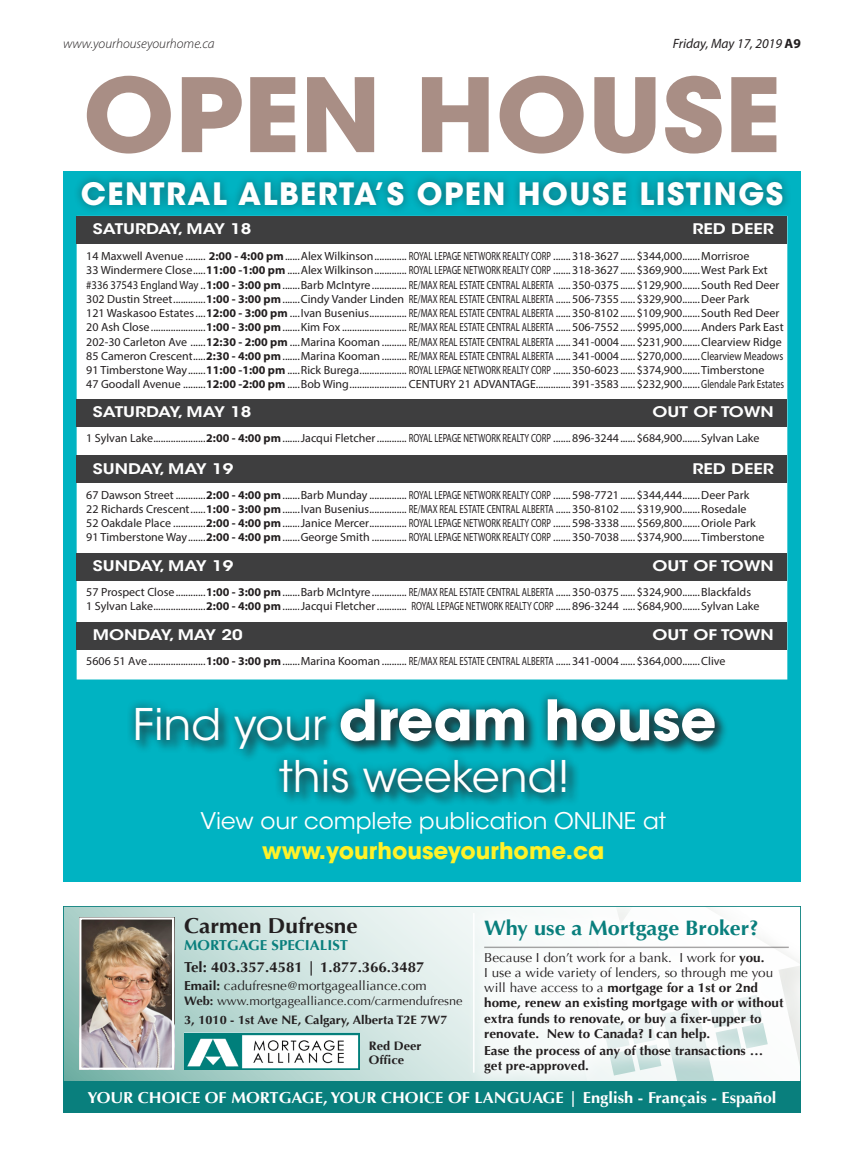
<style>
.page{position:relative;width:864px;height:1149px;background:#fff}
.page>*{position:absolute;margin:0;border:0;box-sizing:border-box;transform-origin:0 0}
.t1{font:700 101.4px "ITC Avant Garde Std";color:#a98e85;scale:1.06 1}
.t2{font:700 55.35px "ITC Avant Garde Std";color:#fff}
.t3{font:43.35px "ITC Avant Garde Std";color:#fff}
.t4{font:700 30.6px "ITC Avant Garde Std";letter-spacing:.05em;color:#fff}
.t5{font:22.8px/30px "ITC Avant Garde Std";color:#fff;text-align:center}
.t6{font:700 21.6px "Optima";color:#231f20;scale:1.04 1}
.t7{font:700 20.85px "Optima";color:#097f7d;scale:1.04 1}
.t8{font:700 15.75px "Optima";color:#fff;scale:1.04 1}
.t9{font:600 14.55px "ITC Avant Garde Std";color:#fff;scale:1.21 1}
.t10{font:700 14.4px/21.6px "Optima";color:#231f20;scale:1.04 1}
.t11{font:italic 300 13.5px "Myriad Pro";color:#231f20}
.t12{font:italic 13.5px "Myriad Pro";color:#231f20}
.t13{font:700 12.9px/15.3px "Optima";color:#231f20;scale:1.04 1}
.t14{font:12.9px "Optima";color:#231f20;scale:1.04 1}
.t15{font:700 12.15px/19px "Optima";color:#231f20;scale:1.04 1}
.t16{font:11.85px/14.2px "Myriad Pro";color:#231f20}
.s1{font-weight:700;font-style:normal}
.s2{font-weight:700}
.s3{font-weight:400;font-size:43.35px}
.s4{font-weight:700;color:#fff229}
.s5{color:#097f7d}
.s6{font-weight:400}
</style>
<div class="page">
<div style="left:63px;top:172px;width:738px;height:710px;background:#00b3c2"></div>
<div style="left:73px;top:173px;width:719px;height:41px;background:#231f20;opacity:.5"></div>
<div style="left:126px;top:690px;width:598px;height:112px;background:#231f20;opacity:.75"></div>
<svg style="left:83px;top:191px;width:704px;height:527px;background:#b3c7c9"></svg>
<div style="left:77px;top:622px;width:710px;height:27px;background:#3e3e3f"></div>
<svg style="left:65px;top:908px;width:400px;height:173px;background:#cae1dd"></svg>
<img style="left:82px;top:920px;width:89px;height:147px">
<div style="left:79px;top:917px;width:95px;height:153px;border:2px solid #fff"></div>
<div style="left:465px;top:906px;width:336px;height:187px;background:#fff;opacity:.75"></div>
<hr style="left:484px;top:947px;width:305px;height:1px;background:#231f20">
<div style="left:63px;top:1081px;width:738px;height:32px;background:#097f7d"></div>
<img style="left:184px;top:1033px;width:176px;height:37px">
<hr style="left:473px;top:913px;width:2px;height:160px;background:#fff">
<div style="left:63px;top:906px;width:738px;height:207px;border:1px solid #097f7d"></div>
<p class="t11" style="left:63px;top:35px;width:153px">www.yourhouseyourhome.ca</p>
<p class="t12" style="left:673px;top:35px;width:130px">Friday, May 17, 2019 <span class="s1">A9</span></p>
<p class="t1" style="left:83px;top:49px;width:660px">OPEN HOUSE</p>
<p class="t4" style="left:81px;top:174px;width:704px">CENTRAL ALBERTA’S OPEN HOUSE LISTINGS</p>
<p class="t9" style="left:93px;top:220px;width:133px">SATURDAY, MAY 18</p>
<p class="t9" style="left:692px;top:220px;width:69px">RED DEER</p>
<p class="t16" style="left:86px;top:249px;width:699px">14 Maxwell Avenue ........ <span class="s2">2:00 - 4:00 pm</span>......Alex Wilkinson............. ROYAL LEPAGE NETWORK REALTY CORP ....... 318-3627...... $344,000.......Morrisroe<br>33 Windermere Close.....<span class="s2">11:00 -1:00 pm</span> .....Alex Wilkinson............. ROYAL LEPAGE NETWORK REALTY CORP ....... 318-3627...... $369,900.......West Park Ext #336 37543 England Way ..<span class="s2">1:00 - 3:00 pm</span>.......Barb McIntyre.............. RE/MAX REAL ESTATE CENTRAL ALBERTA ..... 350-0375...... $129,900....... South Red Deer 302 Dustin Street.............<span class="s2">1:00 - 3:00 pm</span>.......Cindy Vander Linden RE/MAX REAL ESTATE CENTRAL ALBERTA ...... 506-7355...... $329,900.......Deer Park<br>121 Waskasoo Estates....<span class="s2">12:00 - 3:00 pm</span> ....Ivan Busenius............... RE/MAX REAL ESTATE CENTRAL ALBERTA ...... 350-8102...... $109,900....... South Red Deer 20 Ash Close......................<span class="s2">1:00 - 3:00 pm</span>.......Kim Fox .......................... RE/MAX REAL ESTATE CENTRAL ALBERTA ...... 506-7552...... $995,000.......Anders Park East 202-30 Carleton Ave ......<span class="s2">12:30 - 2:00 pm</span> ....Marina Kooman .......... RE/MAX REAL ESTATE CENTRAL ALBERTA ...... 341-0004...... $231,900.......Clearview Ridge 85 Cameron Crescent.....<span class="s2">2:30 - 4:00 pm</span>.......Marina Kooman .......... RE/MAX REAL ESTATE CENTRAL ALBERTA ...... 341-0004...... $270,000.......Clearview Meadows 91 Timberstone Way.......<span class="s2">11:00 -1:00 pm</span> .....Rick Burega................... ROYAL LEPAGE NETWORK REALTY CORP ....... 350-6023...... $374,900.......Timberstone<br>47 Goodall Avenue .........<span class="s2">12:00 -2:00 pm</span> .....Bob Wing....................... CENTURY 21 ADVANTAGE.............. 391-3583...... $232,900.......Glendale Park Estates</p>
<p class="t9" style="left:93px;top:403px;width:133px">SATURDAY, MAY 18</p>
<p class="t9" style="left:653px;top:403px;width:102px">OUT OF TOWN</p>
<p class="t16" style="left:86px;top:431px;width:675px">1 Sylvan Lake.....................<span class="s2">2:00 - 4:00 pm</span>.......Jacqui Fletcher............ ROYAL LEPAGE NETWORK REALTY CORP ....... 896-3244...... $684,900....... Sylvan Lake</p>
<p class="t9" style="left:93px;top:459px;width:118px">SUNDAY, MAY 19</p>
<p class="t9" style="left:692px;top:459px;width:69px">RED DEER</p>
<p class="t16" style="left:86px;top:487px;width:680px">67 Dawson Street ............<span class="s2">2:00 - 4:00 pm</span>.......Barb Munday ............... ROYAL LEPAGE NETWORK REALTY CORP ....... 598-7721...... $344,444.......Deer Park<br>22 Richards Crescent......<span class="s2">1:00 - 3:00 pm</span>.......Ivan Busenius............... RE/MAX REAL ESTATE CENTRAL ALBERTA ...... 350-8102...... $319,900.......Rosedale<br>52 Oakdale Place .............<span class="s2">2:00 - 4:00 pm</span>.......Janice Mercer............... ROYAL LEPAGE NETWORK REALTY CORP ....... 598-3338...... $569,800.......Oriole Park 91 Timberstone Way.......<span class="s2">2:00 - 4:00 pm</span>.......George Smith .............. ROYAL LEPAGE NETWORK REALTY CORP ....... 350-7038...... $374,900.......Timberstone</p>
<p class="t9" style="left:93px;top:557px;width:118px">SUNDAY, MAY 19</p>
<p class="t9" style="left:653px;top:557px;width:102px">OUT OF TOWN</p>
<p class="t16" style="left:86px;top:585px;width:675px">57 Prospect Close............<span class="s2">1:00 - 3:00 pm</span>.......Barb McIntyre.............. RE/MAX REAL ESTATE CENTRAL ALBERTA ...... 350-0375...... $324,900.......Blackfalds<br>1 Sylvan Lake.....................<span class="s2">2:00 - 4:00 pm</span>.......Jacqui Fletcher............ ROYAL LEPAGE NETWORK REALTY CORP ...... 896-3244 ..... $684,900....... Sylvan Lake</p>
<p class="t9" style="left:93px;top:626px;width:125px">MONDAY, MAY 20</p>
<p class="t9" style="left:653px;top:626px;width:102px">OUT OF TOWN</p>
<p class="t16" style="left:86px;top:654px;width:641px">5606 51 Ave.......................<span class="s2">1:00 - 3:00 pm</span>.......Marina Kooman .......... RE/MAX REAL ESTATE CENTRAL ALBERTA ...... 341-0004...... $364,000.......Clive</p>
<p class="t2" style="left:133px;top:684px;width:585px"><span class="s3">Find your</span> dream house</p>
<p class="t3" style="left:279px;top:750px;width:292px">this weekend!</p>
<p class="t5" style="left:200px;top:806px;width:467px">View our complete publication ONLINE at <span class="s4">www.yourhouseyourhome.ca</span></p>
<p class="t6" style="left:184px;top:913px;width:168px">Carmen Dufresne</p>
<p class="t10" style="left:184px;top:935px;width:233px"><span class="s5">MORTGAGE SPECIALIST<br></span>Tel: 403.357.4581 | 1.877.366.3487</p>
<p class="t14" style="left:184px;top:978px;width:235px"><span class="s2">Email:</span> cadufresne@mortgagealliance.com</p>
<p class="t15" style="left:184px;top:991px;width:269px">Web: <span class="s6">www.mortgagealliance.com/carmendufresne<br></span>3, 1010 - 1st Ave NE, Calgary, Alberta T2E 7W7</p>
<p class="t15" style="left:369px;top:1038px;width:52px;line-height:14.7px">Red Deer<br>Office</p>
<p class="t7" style="left:484px;top:916px;width:266px">Why use a Mortgage Broker?</p>
<p class="t13" style="left:484px;top:950px;width:289px"><span class="s6">Because I don’t work for a bank. I work for</span> you.<br><span class="s6">I use a wide variety of lenders, so through me you will have access to a</span> mortgage for a 1st or 2nd home, renew an existing mortgage with or without extra funds to renovate, or buy a fixer-upper to renovate. New to Canada? I can help.</p>
<p class="t13" style="left:484px;top:1043px;width:270px">Ease the process of any of those transactions … get pre-approved.</p>
<p class="t8" style="left:88px;top:1088px;width:664px">YOUR CHOICE OF MORTGAGE, YOUR CHOICE OF LANGUAGE | English - Français - Español</p>
</div>
